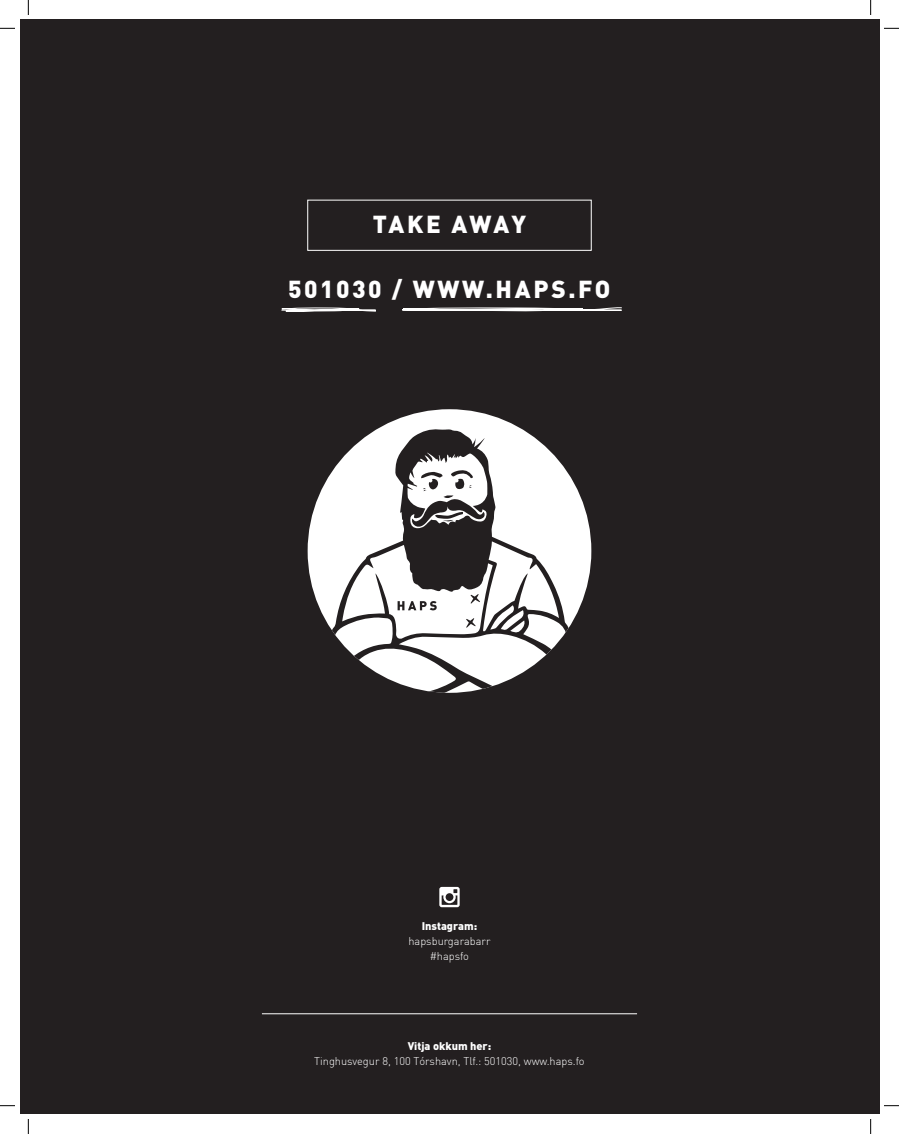
<style>
.page{position:relative;width:899px;height:1134px;background:#fff}
.page>*{position:absolute;margin:0;border:0;box-sizing:border-box;transform-origin:0 0}
.t1{font:900 24.3px "DIN";letter-spacing:.1em;color:#fff}
.t2{font:300 11px/15px "DIN";color:#fff;text-align:center}
.t3{font:900 11px "DIN";color:#fff}
</style>
<div class="page">
<div style="left:20px;top:20px;width:859px;height:1094px;background:#231f20"></div>
<div style="left:307px;top:409px;width:284px;height:284px;background:#fff;border-radius:50%"></div>
<svg style="left:326px;top:429px;width:246px;height:264px"></svg>
<svg style="left:470px;top:594px;width:10px;height:10px"></svg>
<svg style="left:466px;top:618px;width:9px;height:10px"></svg>
<svg style="left:397px;top:601px;width:39px;height:9px"></svg>
<svg style="left:411px;top:470px;width:74px;height:57px"></svg>
<hr style="left:262px;top:1013px;width:375px;height:1px;background:#fff">
<div style="left:307px;top:200px;width:284px;height:51px;border:1px solid #fff"></div>
<svg style="left:439px;top:887px;width:20px;height:20px"></svg>
<svg style="left:281px;top:307px;width:95px;height:5px"></svg>
<svg style="left:402px;top:307px;width:220px;height:4px"></svg>
<svg style="left:0;top:28px;width:15px;height:1px"></svg>
<svg style="left:884px;top:28px;width:15px;height:1px"></svg>
<svg style="left:0;top:1105px;width:15px;height:1px"></svg>
<svg style="left:884px;top:1105px;width:15px;height:1px"></svg>
<svg style="left:28px;top:0;width:1px;height:15px"></svg>
<svg style="left:28px;top:1119px;width:1px;height:15px"></svg>
<svg style="left:870px;top:0;width:1px;height:15px"></svg>
<svg style="left:870px;top:1119px;width:1px;height:15px"></svg>
<h1 class="t1" style="left:373px;top:208px;width:155px">TAKE AWAY</h1>
<h1 class="t1" style="left:288px;top:273px;width:324px">501030 / WWW.HAPS.FO</h1>
<p class="t3" style="left:422px;top:919px;width:57px">Instagram:</p>
<p class="t2" style="left:408px;top:934px;width:84px">hapsburgarabarr #hapsfo</p>
<p class="t3" style="left:408px;top:1038px;width:85px">Vitja okkum her:</p>
<p class="t2" style="left:314px;top:1053px;width:272px">Tinghusvegur 8, 100 Tórshavn, Tlf.: 501030, www.haps.fo</p>
</div>
